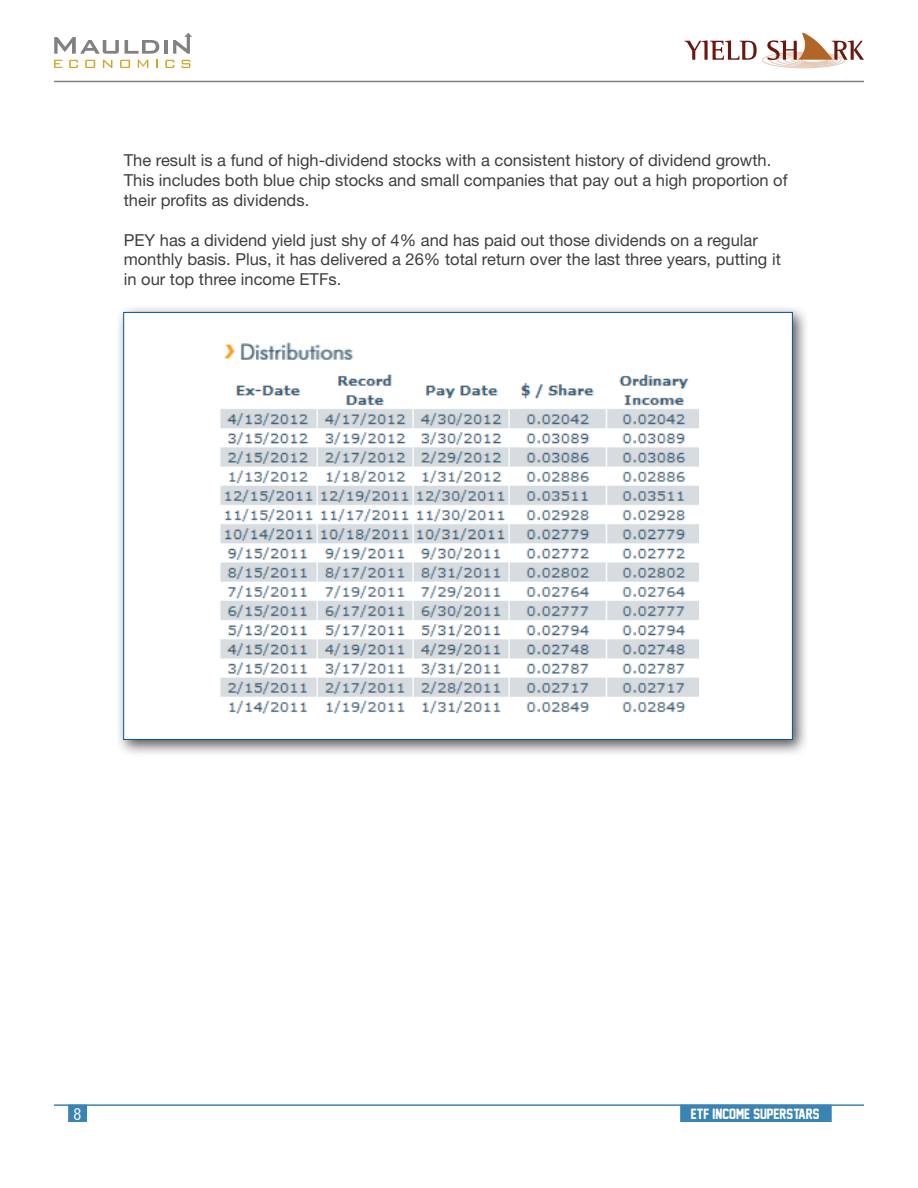
<style>
.page{position:relative;width:918px;height:1188px;background:#fff}
.page>*{position:absolute;margin:0;border:0;box-sizing:border-box;transform-origin:0 0}
.t1{font:16.5px/19.8px "Helvetica Neue LT Std";color:#3e3e3f}
.t2{font:16.5px "Gothic 720 BT Roman B";color:#fff;scale:.94 1}
.t3{font:13.5px "Jersey M54";color:#fff}
</style>
<div class="page">
<div style="left:69px;top:1105px;width:17px;height:16px;background:#3a84b5"></div>
<div style="left:68px;top:1105px;width:19px;height:17px;border:2px solid #3a84b5"></div>
<hr style="left:54px;top:1104px;width:810px;height:2px;background:#3a84b5">
<div style="left:680px;top:1105px;width:152px;height:17px;background:#3a84b5"></div>
<svg style="left:54px;top:60px;width:8px;height:8px"></svg>
<svg style="left:69px;top:60px;width:9px;height:8px"></svg>
<svg style="left:85px;top:60px;width:10px;height:8px"></svg>
<svg style="left:103px;top:60px;width:9px;height:8px"></svg>
<svg style="left:120px;top:60px;width:10px;height:8px"></svg>
<svg style="left:138px;top:60px;width:10px;height:8px"></svg>
<svg style="left:156px;top:60px;width:2px;height:8px"></svg>
<svg style="left:165px;top:60px;width:9px;height:8px"></svg>
<svg style="left:181px;top:60px;width:9px;height:8px"></svg>
<svg style="left:54px;top:37px;width:65px;height:17px"></svg>
<svg style="left:125px;top:40px;width:34px;height:14px"></svg>
<hr style="left:164px;top:40px;width:3px;height:14px;background:#808180">
<svg style="left:173px;top:33px;width:19px;height:21px"></svg>
<hr style="left:54px;top:81px;width:810px;height:1px;background:#808080">
<svg style="left:685px;top:33px;width:179px;height:35px"></svg>
<div style="left:116px;top:305px;width:694px;height:452px;background:#231f20;opacity:.75"></div>
<div style="left:123px;top:312px;width:670px;height:428px;background:#fff;border:1px solid #0057a0"></div>
<img style="left:220px;top:342px;width:479px;height:372px">
<p class="t1" style="left:124px;top:150px;width:665px">The result is a fund of high-dividend stocks with a consistent history of dividend growth.<br>This includes both blue chip stocks and small companies that pay out a high proportion of their profits as dividends.</p>
<p class="t1" style="left:124px;top:230px;width:659px">PEY has a dividend yield just shy of 4% and has paid out those dividends on a regular monthly basis. Plus, it has delivered a 26% total return over the last three years, putting it in our top three income ETFs.</p>
<p class="t2" style="left:74px;top:1104px;width:10px">8</p>
<p class="t3" style="left:691px;top:1107px;width:130px">ETF INCOME SUPERSTARS</p>
</div>
